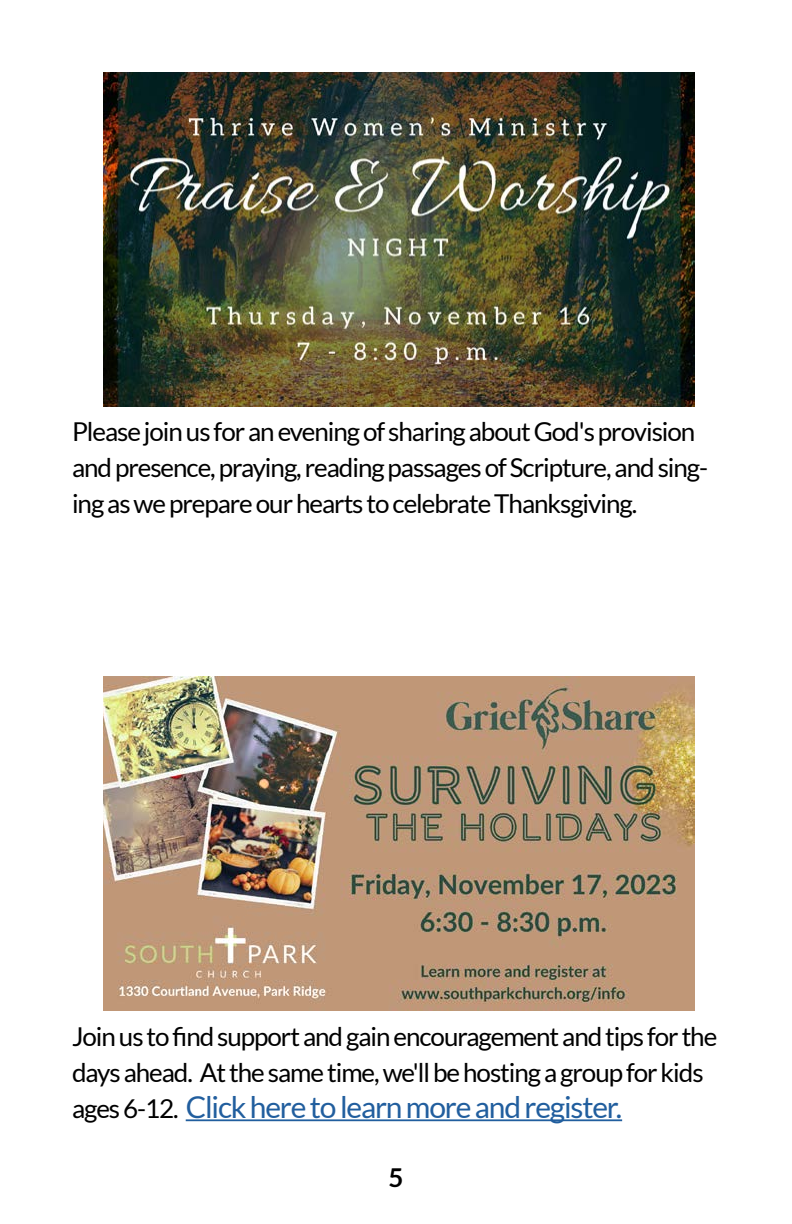
<style>
.page{position:relative;width:792px;height:1224px;background:#fff}
.page>*{position:absolute;margin:0;border:0;box-sizing:border-box;transform-origin:0 0}
.t1{font:30px "Lato";letter-spacing:-.04em;color:#215e9e}
.t2{font:26px/36px "Lato";letter-spacing:-.04em;color:#000}
.t3{font:700 26px "Lato";color:#000}
.s1{font-size:26px;color:#000}
</style>
<div class="page">
<img style="left:104px;top:72px;width:591px;height:334px">
<img style="left:104px;top:677px;width:591px;height:334px">
<hr style="left:186px;top:1119px;width:436px;height:2px;background:#215e9e">
<p class="t2" style="left:72px;top:414px;width:638px">Please join us for an evening of sharing about God's provision and presence, praying, reading passages of Scripture, and sing&shy;ing as we prepare our hearts to celebrate Thanksgiving.</p>
<p class="t2" style="left:72px;top:1019px;width:647px">Join us to find support and gain encouragement and tips for the days ahead. At the same time, we'll be hosting a group for kids</p>
<p class="t1" style="left:72px;top:1091px;width:552px"><span class="s1">ages 6-12.</span> Click here to learn more and register.</p>
<p class="t3" style="left:388px;top:1163px;width:17px">5</p>
</div>
